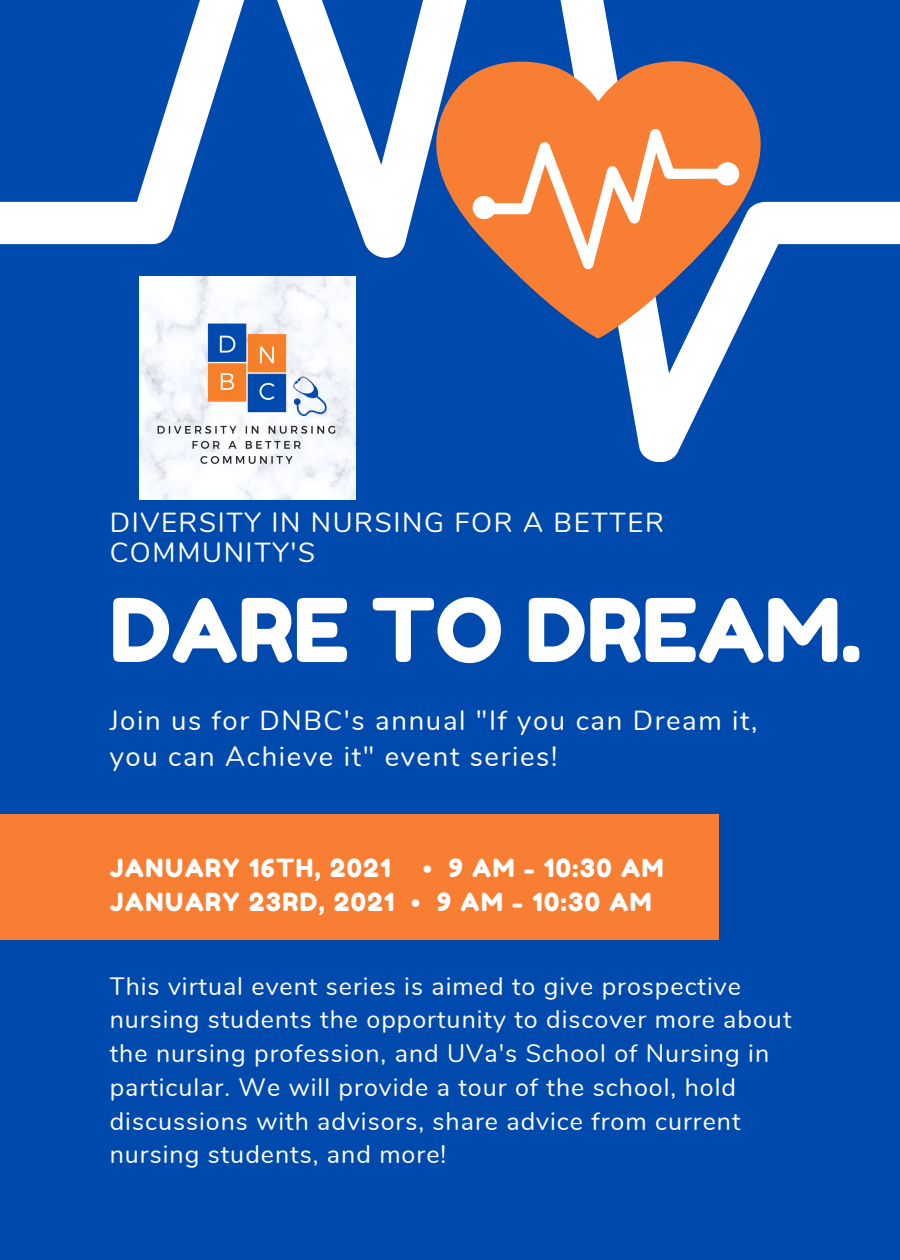
<style>
.page{position:relative;width:900px;height:1260px;background:#004aad}
.page>*{position:absolute;margin:0;border:0;box-sizing:border-box;transform-origin:0 0}
.t1{font:87.5px "Fredoka One";color:#fff}
.t2{font:27.5px/30px "Nunito";letter-spacing:.06em;color:#fff}
.t3{font:25px/33.8px "Nunito";letter-spacing:.04em;color:#fff}
.t4{font:25px "Fredoka One";letter-spacing:.06em;color:#fff}
</style>
<div class="page">
<svg style="left:0;top:0;width:900px;height:461px"></svg>
<div style="left:0;top:814px;width:719px;height:126px;background:#f87e33"></div>
<svg style="left:436px;top:61px;width:325px;height:278px;fill:#f87e33"></svg>
<svg style="left:473px;top:129px;width:266px;height:140px;background:#ec925e"></svg>
<img style="left:140px;top:276px;width:215px;height:223px">
<p class="t2" style="left:110px;top:508px;width:556px">DIVERSITY IN NURSING FOR A BETTER<br>COMMUNITY'S</p>
<p class="t1" style="left:110px;top:577px;width:753px">DARE TO DREAM.</p>
<p class="t2" style="left:110px;top:703px;width:649px;line-height:35.5px">Join us for DNBC's annual "If you can Dream it, you can Achieve it" event series!</p>
<p class="t4" style="left:110px;top:853px;width:282px">JANUARY 16TH, 2021</p>
<p class="t4" style="left:423px;top:853px;width:242px">• 9 AM - 10:30 AM</p>
<p class="t4" style="left:110px;top:887px;width:544px">JANUARY 23RD, 2021 • 9 AM - 10:30 AM</p>
<p class="t3" style="left:110px;top:969px;width:683px">This virtual event series is aimed to give prospective nursing students the opportunity to discover more about the nursing profession, and UVa's School of Nursing in particular. We will provide a tour of the school, hold discussions with advisors, share advice from current nursing students, and more!</p>
</div>
